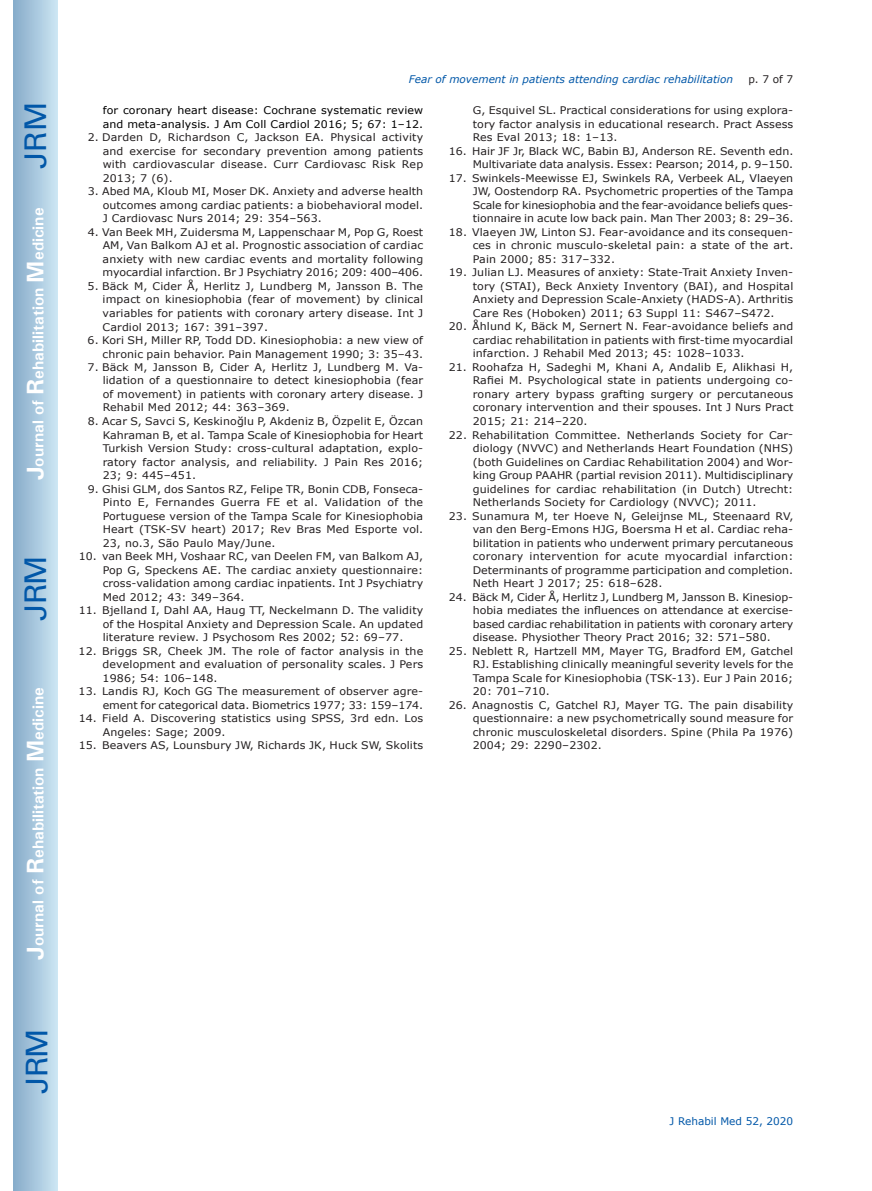
<style>
.page{position:relative;width:872px;height:1191px;background:#fff}
.page>*{position:absolute;margin:0;border:0;box-sizing:border-box;transform-origin:0 0}
.t1{font:30px "Univers";letter-spacing:-.03em;color:#0157a8}
.t2{font:700 15.75px "Univers";color:#fff}
.t3{font:10.5px/13.5px "Verdana";letter-spacing:.01em;color:#231f20;text-align:justify;scale:1.05 1}
.t4{font:10.5px/13.5px "Verdana";letter-spacing:.01em;color:#000001;scale:1.05 1}
.t5{font:italic 10.5px "Verdana";color:#0157a8}
.t6{font:10.5px "Verdana";color:#0157a8}
.t7{font:10.5px "Verdana";letter-spacing:.01em;color:#231f20}
.s1{font-size:24px}
</style>
<div class="page">
<div style="left:14px;top:0;width:43px;height:1191px;background:linear-gradient(to right,#88acca,#cbe5f2)"></div>
<h1 class="t1" style="left:18px;top:169px;width:68px;rotate:-90deg">JRM</h1>
<h2 class="t2" style="left:28px;top:480px;width:274px;rotate:-90deg"><span class="s1">J</span>ournal of <span class="s1">R</span>ehabilitation <span class="s1">M</span>edicine</h2>
<h1 class="t1" style="left:18px;top:620px;width:67px;rotate:-90deg">JRM</h1>
<h2 class="t2" style="left:28px;top:959px;width:274px;rotate:-90deg"><span class="s1">J</span>ournal of <span class="s1">R</span>ehabilitation <span class="s1">M</span>edicine</h2>
<h1 class="t1" style="left:19px;top:1093px;width:67px;rotate:-90deg">JRM</h1>
<p class="t5" style="left:409px;top:72px;width:326px">Fear of movement in patients attending cardiac rehabilitation</p>
<p class="t7" style="left:748px;top:72px;width:46px">p. 7 of 7</p>
<p class="t4" style="left:103px;top:104px;width:307px">for coronary heart disease: Cochrane systematic review and meta-analysis. J Am Coll Cardiol 2016; 5; 67: 1–12.</p>
<p class="t3" style="left:103px;top:131px;width:307px;text-indent:-15px">2. Darden D, Richardson C, Jackson EA. Physical activity and exercise for secondary prevention among patients with cardiovascular disease. Curr Cardiovasc Risk Rep 2013; 7 (6).</p>
<p class="t3" style="left:103px;top:185px;width:307px;text-indent:-15px">3. Abed MA, Kloub MI, Moser DK. Anxiety and adverse health outcomes among cardiac patients: a biobehavioral model.<br>J Cardiovasc Nurs 2014; 29: 354–563.</p>
<p class="t3" style="left:103px;top:225px;width:307px;text-indent:-15px">4. Van Beek MH, Zuidersma M, Lappenschaar M, Pop G, Roest AM, Van Balkom AJ et al. Prognostic association of cardiac anxiety with new cardiac events and mortality following myocardial infarction. Br J Psychiatry 2016; 209: 400–406.</p>
<p class="t3" style="left:103px;top:279px;width:307px;text-indent:-15px">5. Bäck M, Cider Å, Herlitz J, Lundberg M, Jansson B. The impact on kinesiophobia (fear of movement) by clinical variables for patients with coronary artery disease. Int J Cardiol 2013; 167: 391–397.</p>
<p class="t3" style="left:88px;top:333px;width:321px;text-align:right">6. Kori SH, Miller RP, Todd DD. Kinesiophobia: a new view of chronic pain behavior. Pain Management 1990; 3: 35–43.</p>
<p class="t3" style="left:103px;top:360px;width:307px;text-indent:-15px">7. Bäck M, Jansson B, Cider A, Herlitz J, Lundberg M. Va&shy;lidation of a questionnaire to detect kinesiophobia (fear of movement) in patients with coronary artery disease. J Rehabil Med 2012; 44: 363–369.</p>
<p class="t3" style="left:103px;top:414px;width:307px;text-indent:-15px">8. Acar S, Savci S, Keskinoğlu P, Akdeniz B, Özpelit E, Özcan Kahraman B, et al. Tampa Scale of Kinesiophobia for Heart Turkish Version Study: cross-cultural adaptation, explo&shy;ratory factor analysis, and reliability. J Pain Res 2016; 23; 9: 445–451.</p>
<p class="t3" style="left:103px;top:482px;width:307px;text-indent:-15px">9. Ghisi GLM, dos Santos RZ, Felipe TR, Bonin CDB, Fonseca-Pinto E, Fernandes Guerra FE et al. Validation of the Portuguese version of the Tampa Scale for Kinesiophobia Heart (TSK-SV heart) 2017; Rev Bras Med Esporte vol.<br>23, no.3, São Paulo May/June.</p>
<p class="t3" style="left:103px;top:549px;width:307px;text-indent:-24px">10. van Beek MH, Voshaar RC, van Deelen FM, van Balkom AJ, Pop G, Speckens AE. The cardiac anxiety questionnaire: cross-validation among cardiac inpatients. Int J Psychiatry Med 2012; 43: 349–364.</p>
<p class="t3" style="left:103px;top:603px;width:307px;text-indent:-24px">11. Bjelland I, Dahl AA, Haug TT, Neckelmann D. The validity of the Hospital Anxiety and Depression Scale. An updated literature review. J Psychosom Res 2002; 52: 69–77.</p>
<p class="t3" style="left:103px;top:644px;width:307px;text-indent:-24px">12. Briggs SR, Cheek JM. The role of factor analysis in the development and evaluation of personality scales. J Pers 1986; 54: 106–148.</p>
<p class="t3" style="left:79px;top:684px;width:330px;text-align:right">13. Landis RJ, Koch GG The measurement of observer agre&shy;ement for categorical data. Biometrics 1977; 33: 159–174.</p>
<p class="t3" style="left:103px;top:711px;width:307px;text-indent:-24px">14. Field A. Discovering statistics using SPSS, 3rd edn. Los<br>Angeles: Sage; 2009.</p>
<p class="t3" style="left:79px;top:738px;width:330px">15. Beavers AS, Lounsbury JW, Richards JK, Huck SW, Skolits</p>
<p class="t3" style="left:473px;top:104px;width:307px">G, Esquivel SL. Practical considerations for using explora&shy;tory factor analysis in educational research. Pract Assess Res Eval 2013; 18: 1–13.</p>
<p class="t3" style="left:449px;top:144px;width:330px;text-align:right">16. Hair JF Jr, Black WC, Babin BJ, Anderson RE. Seventh edn.<br>Multivariate data analysis. Essex: Pearson; 2014, p. 9–150.</p>
<p class="t3" style="left:473px;top:171px;width:307px;text-indent:-24px">17. Swinkels-Meewisse EJ, Swinkels RA, Verbeek AL, Vlaeyen JW, Oostendorp RA. Psychometric properties of the Tampa Scale for kinesiophobia and the fear-avoidance beliefs ques&shy;tionnaire in acute low back pain. Man Ther 2003; 8: 29–36.</p>
<p class="t3" style="left:473px;top:225px;width:307px;text-indent:-24px">18. Vlaeyen JW, Linton SJ. Fear-avoidance and its consequen&shy;ces in chronic musculo-skeletal pain: a state of the art.<br>Pain 2000; 85: 317–332.</p>
<p class="t3" style="left:473px;top:266px;width:307px;text-indent:-24px">19. Julian LJ. Measures of anxiety: State-Trait Anxiety Inven&shy;tory (STAI), Beck Anxiety Inventory (BAI), and Hospital Anxiety and Depression Scale-Anxiety (HADS-A). Arthritis Care Res (Hoboken) 2011; 63 Suppl 11: S467–S472.</p>
<p class="t3" style="left:473px;top:320px;width:307px;text-indent:-24px">20. Åhlund K, Bäck M, Sernert N. Fear-avoidance beliefs and cardiac rehabilitation in patients with first-time myocardial infarction. J Rehabil Med 2013; 45: 1028–1033.</p>
<p class="t3" style="left:473px;top:360px;width:307px;text-indent:-24px">21. Roohafza H, Sadeghi M, Khani A, Andalib E, Alikhasi H, Rafiei M. Psychological state in patients undergoing co&shy;ronary artery bypass grafting surgery or percutaneous coronary intervention and their spouses. Int J Nurs Pract 2015; 21: 214–220.</p>
<p class="t3" style="left:473px;top:428px;width:307px;text-indent:-24px">22. Rehabilitation Committee. Netherlands Society for Car&shy;diology (NVVC) and Netherlands Heart Foundation (NHS) (both Guidelines on Cardiac Rehabilitation 2004) and Wor&shy;king Group PAAHR (partial revision 2011). Multidisciplinary guidelines for cardiac rehabilitation (in Dutch) Utrecht:<br>Netherlands Society for Cardiology (NVVC); 2011.</p>
<p class="t3" style="left:473px;top:509px;width:307px;text-indent:-24px">23. Sunamura M, ter Hoeve N, Geleijnse ML, Steenaard RV, van den Berg-Emons HJG, Boersma H et al. Cardiac reha&shy;bilitation in patients who underwent primary percutaneous coronary intervention for acute myocardial infarction:<br>Determinants of programme participation and completion.<br>Neth Heart J 2017; 25: 618–628.</p>
<p class="t3" style="left:473px;top:590px;width:307px;text-indent:-24px">24. Bäck M, Cider Å, Herlitz J, Lundberg M, Jansson B. Kinesiop&shy;hobia mediates the influences on attendance at exercise&shy;based cardiac rehabilitation in patients with coronary artery disease. Physiother Theory Pract 2016; 32: 571–580.</p>
<p class="t3" style="left:473px;top:644px;width:307px;text-indent:-24px">25. Neblett R, Hartzell MM, Mayer TG, Bradford EM, Gatchel RJ. Establishing clinically meaningful severity levels for the Tampa Scale for Kinesiophobia (TSK-13). Eur J Pain 2016; 20: 701–710.</p>
<p class="t3" style="left:473px;top:698px;width:307px;text-indent:-24px">26. Anagnostis C, Gatchel RJ, Mayer TG. The pain disability questionnaire: a new psychometrically sound measure for chronic musculoskeletal disorders. Spine (Phila Pa 1976)<br>2004; 29: 2290–2302.</p>
<p class="t6" style="left:669px;top:1114px;width:125px">J Rehabil Med 52, 2020</p>
</div>
